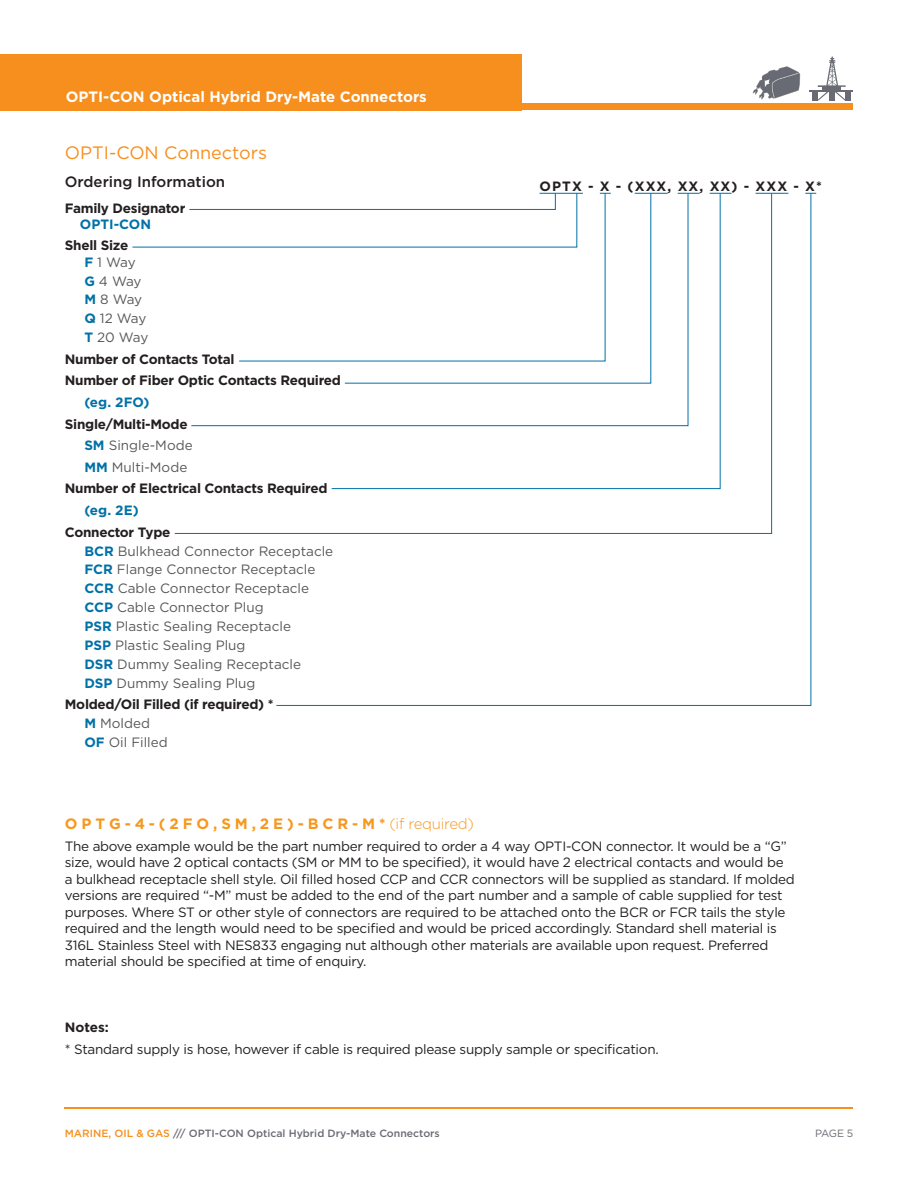
<style>
.page{position:relative;width:918px;height:1188px;background:#fff}
.page>*{position:absolute;margin:0;border:0;box-sizing:border-box;transform-origin:0 0}
.t1{font:18px "Gotham";color:#f68f1e}
.t2{font:700 15px "Gotham";color:#fff}
.PRODUCT_TYPE{font:700 15px "Gotham";color:#f7971d}
.t3{font:500 15px "Gotham";color:#231f20}
.PRODUCT_TYPE-2{font:13.5px/16.5px "Gotham";letter-spacing:-.02em;color:#231f20}
.PRODUCT_TYPE-3{font:13.5px "Gotham";color:#57585a}
.PRODUCT_TYPE-4{font:700 13.5px/16.2px "Gotham";letter-spacing:-.02em;color:#231f20}
.PRODUCT_TYPE-5{font:700 13.5px "Gotham";letter-spacing:.08em;color:#231f20}
.PRODUCT_TYPE-6{font:700 13.5px "Gotham";color:#0071a7}
.t4{font:500 10.5px "Gotham";color:#696b73}
.t5{font:10.5px "Gotham";color:#696b73}
.s1{color:#0071a7}
.s2{font-weight:400;color:#57585a}
.s3{font-weight:700;color:#0071a7}
.s4{font-weight:300}
.s5{color:#f68f1e}
</style>
<div class="page">
<hr style="left:65px;top:1107px;width:788px;height:1px;background:#f68f1e">
<div style="left:0;top:54px;width:522px;height:56px;background:#f68f1e"></div>
<div style="left:0;top:104px;width:853px;height:6px;background:#f68f1e"></div>
<img style="left:752px;top:66px;width:49px;height:34px">
<hr style="left:810px;top:90px;width:43px;height:2px;background:#696b73">
<div style="left:812px;top:92px;width:5px;height:8px;background:#696b73"></div>
<div style="left:846px;top:92px;width:5px;height:8px;background:#696b73"></div>
<svg style="left:817px;top:57px;width:29px;height:43px"></svg>
<svg style="left:174px;top:208px;width:102px;height:326px"></svg>
<svg style="left:276px;top:193px;width:536px;height:513px"></svg>
<p class="t2" style="left:66px;top:87px;width:363px">OPTI-CON Optical Hybrid Dry-Mate Connectors</p>
<p class="t1" style="left:65px;top:141px;width:204px">OPTI-CON Connectors</p>
<p class="t3" style="left:65px;top:172px;width:162px">Ordering Information</p>
<p class="PRODUCT_TYPE-4" style="left:80px;top:200px;width:107px;text-indent:-15px">Family Designator<br><span class="s1">OPTI-CON</span></p>
<p class="PRODUCT_TYPE-4" style="left:84px;top:237px;width:53px;text-indent:-20px">Shell Size<br><span class="s1">F</span> <span class="s2">1 Way</span></p>
<p class="PRODUCT_TYPE-3" style="left:84px;top:272px;width:59px"><span class="s3">G</span> 4 Way</p>
<p class="PRODUCT_TYPE-3" style="left:84px;top:291px;width:59px"><span class="s3">M</span> 8 Way</p>
<p class="PRODUCT_TYPE-3" style="left:84px;top:310px;width:64px"><span class="s3">Q</span> 12 Way</p>
<p class="PRODUCT_TYPE-3" style="left:84px;top:329px;width:66px"><span class="s3">T</span> 20 Way</p>
<p class="PRODUCT_TYPE-4" style="left:65px;top:351px;width:171px">Number of Contacts Total</p>
<p class="PRODUCT_TYPE-4" style="left:65px;top:372px;width:278px">Number of Fiber Optic Contacts Required</p>
<p class="PRODUCT_TYPE-6" style="left:84px;top:393px;width:67px">(eg. 2FO)</p>
<p class="PRODUCT_TYPE-4" style="left:65px;top:416px;width:124px">Single/Multi-Mode</p>
<p class="PRODUCT_TYPE-3" style="left:84px;top:437px;width:110px"><span class="s3">SM</span> Single-Mode</p>
<p class="PRODUCT_TYPE-3" style="left:84px;top:458px;width:104px"><span class="s3">MM</span> Multi-Mode</p>
<p class="PRODUCT_TYPE-4" style="left:65px;top:480px;width:264px">Number of Electrical Contacts Required</p>
<p class="PRODUCT_TYPE-6" style="left:84px;top:501px;width:56px">(eg. 2E)</p>
<p class="PRODUCT_TYPE-4" style="left:65px;top:524px;width:107px">Connector Type</p>
<p class="PRODUCT_TYPE-3" style="left:84px;top:542px;width:250px"><span class="s3">BCR</span> Bulkhead Connector Receptacle</p>
<p class="PRODUCT_TYPE-3" style="left:84px;top:561px;width:233px"><span class="s3">FCR</span> Flange Connector Receptacle</p>
<p class="PRODUCT_TYPE-3" style="left:84px;top:580px;width:226px"><span class="s3">CCR</span> Cable Connector Receptacle</p>
<p class="PRODUCT_TYPE-3" style="left:84px;top:599px;width:181px"><span class="s3">CCP</span> Cable Connector Plug</p>
<p class="PRODUCT_TYPE-3" style="left:84px;top:618px;width:208px"><span class="s3">PSR</span> Plastic Sealing Receptacle</p>
<p class="PRODUCT_TYPE-3" style="left:84px;top:637px;width:163px"><span class="s3">PSP</span> Plastic Sealing Plug</p>
<p class="PRODUCT_TYPE-3" style="left:84px;top:656px;width:218px"><span class="s3">DSR</span> Dummy Sealing Receptacle</p>
<p class="PRODUCT_TYPE-3" style="left:84px;top:674px;width:173px"><span class="s3">DSP</span> Dummy Sealing Plug</p>
<p class="PRODUCT_TYPE-4" style="left:65px;top:696px;width:210px">Molded/Oil Filled (if required) *</p>
<p class="PRODUCT_TYPE-3" style="left:84px;top:715px;width:67px"><span class="s3">M</span> Molded</p>
<p class="PRODUCT_TYPE-3" style="left:84px;top:734px;width:85px"><span class="s3">OF</span> Oil Filled</p>
<p class="PRODUCT_TYPE-5" style="left:540px;top:177px;width:284px">OPTX - X - (XXX, XX, XX) - XXX - X*</p>
<p class="PRODUCT_TYPE" style="left:65px;top:813px;width:411px">O P T G - 4 - ( 2 F O , S M , 2 E ) - B C R - M * <span class="s4">(if required)</span></p>
<p class="PRODUCT_TYPE-2" style="left:65px;top:837px;width:731px">The above example would be the part number required to order a 4 way OPTI-CON connector. It would be a “G” size, would have 2 optical contacts (SM or MM to be specified), it would have 2 electrical contacts and would be a bulkhead receptacle shell style. Oil filled hosed CCP and CCR connectors will be supplied as standard. If molded versions are required “-M” must be added to the end of the part number and a sample of cable supplied for test purposes. Where ST or other style of connectors are required to be attached onto the BCR or FCR tails the style required and the length would need to be specified and would be priced accordingly. Standard shell material is 316L Stainless Steel with NES833 engaging nut although other materials are available upon request. Preferred material should be specified at time of enquiry.</p>
<p class="PRODUCT_TYPE-4" style="left:65px;top:1019px;width:46px">Notes:</p>
<p class="PRODUCT_TYPE-2" style="left:65px;top:1040px;width:595px">* Standard supply is hose, however if cable is required please supply sample or specification.</p>
<p class="t4" style="left:65px;top:1126px;width:377px"><span class="s5">MARINE, OIL &amp; GAS</span> /// OPTI-CON Optical Hybrid Dry-Mate Connectors</p>
<p class="t5" style="left:815px;top:1127px;width:39px">PAGE 5</p>
</div>
